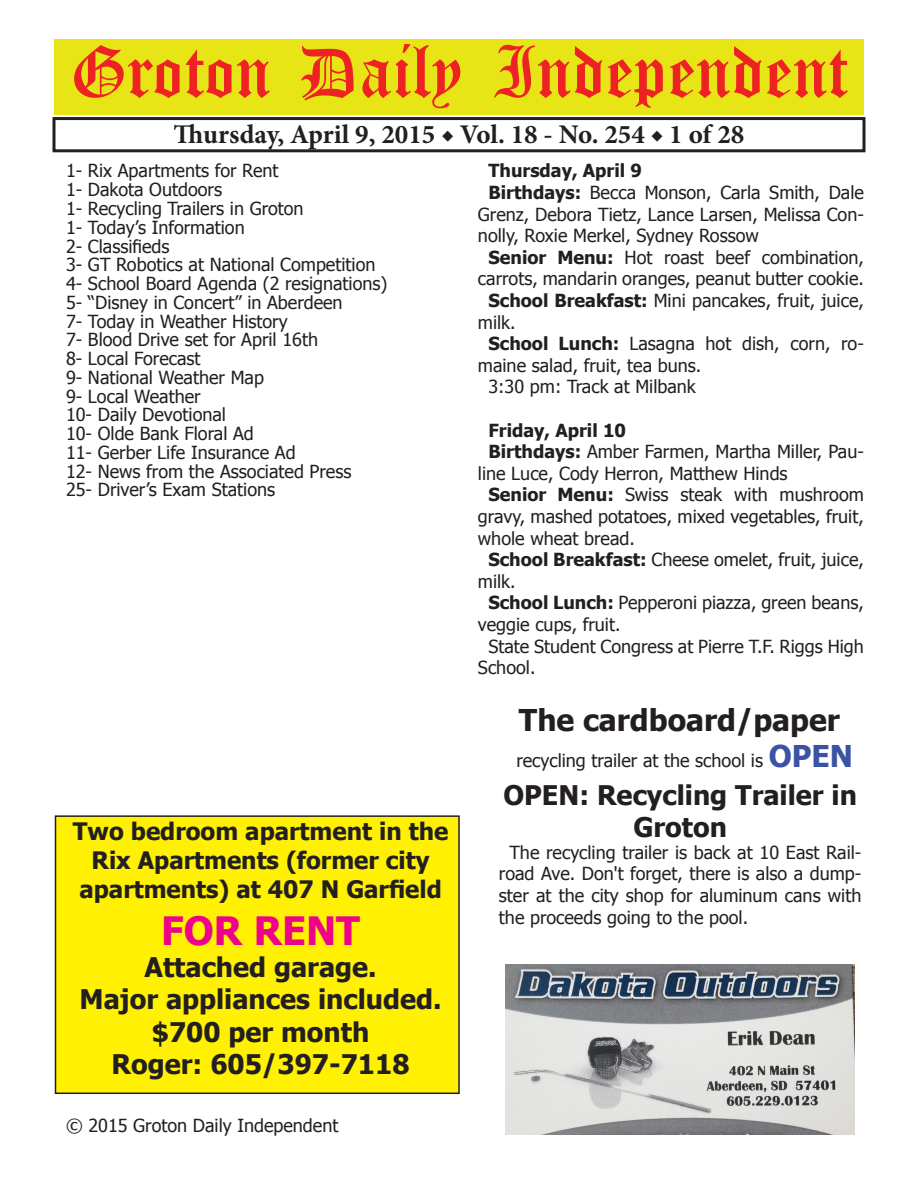
<style>
.page{position:relative;width:918px;height:1188px;background:#fff}
.page>*{position:absolute;margin:0;border:0;box-sizing:border-box;transform-origin:0 0}
.t1{font:54px "Old English Five";color:#ee2123}
.t2{font:700 39px "Tahoma";color:#ed028c}
.t3{font:700 30px "Tahoma";color:#231f20}
.t4{font:700 27px/32.4px "Tahoma";color:#231f20;text-align:center}
.t5{font:700 27px "Minion Pro";color:#231f20}
.t6{font:700 24px/28.8px "Tahoma";color:#231f20;text-align:center}
.t7{font:18px/18.8px "Tahoma";color:#231f20}
.t8{font:700 18px "Tahoma";color:#231f20}
.s1{font-weight:700}
.s2{font-weight:700;font-size:30px;color:#3a53a3}
</style>
<div class="page">
<div style="left:52px;top:117px;width:814px;height:35px;border:3px solid #231f20"></div>
<div style="left:54px;top:40px;width:810px;height:75px;background:#e7e515"></div>
<img style="left:505px;top:964px;width:349px;height:171px">
<div style="left:56px;top:816px;width:403px;height:277px;background:#fff101"></div>
<div style="left:55px;top:815px;width:405px;height:279px;border:2px solid #231f20"></div>
<h1 class="t1" style="left:70px;top:47px;width:779px">Groton Daily Independent</h1>
<h3 class="t5" style="left:174px;top:116px;width:572px">Thursday, April 9, 2015 ◆ Vol. 18 - No. 254 ◆ 1 of 28</h3>
<p class="t7" style="left:66px;top:161px;width:323px">1- Rix Apartments for Rent<br>1- Dakota Outdoors<br>1- Recycling Trailers in Groton<br>1- Today’s Information<br>2- Classifieds<br>3- GT Robotics at National Competition<br>4- School Board Agenda (2 resignations)<br>5- “Disney in Concert” in Aberdeen<br>7- Today in Weather History<br>7- Blood Drive set for April 16th<br>8- Local Forecast<br>9- National Weather Map<br>9- Local Weather<br>10- Daily Devotional<br>10- Olde Bank Floral Ad<br>11- Gerber Life Insurance Ad<br>12- News from the Associated Press<br>25- Driver’s Exam Stations</p>
<h3 class="t6" style="left:73px;top:816px;width:377px">Two bedroom apartment in the<br>Rix Apartments (former city apartments) at 407 N Garfield</h3>
<h2 class="t2" style="left:161px;top:903px;width:200px">FOR RENT</h2>
<h3 class="t4" style="left:80px;top:949px;width:363px">Attached garage.<br>Major appliances included. $700 per month<br>Roger: 605/397-7118</h3>
<p class="t7" style="left:66px;top:1115px;width:274px">© 2015 Groton Daily Independent</p>
<p class="t8" style="left:488px;top:158px;width:155px">Thursday, April 9</p>
<p class="t7" style="left:488px;top:182px;width:377px"><span class="s1">Birthdays:</span> Becca Monson, Carla Smith, Dale</p>
<p class="t7" style="left:478px;top:204px;width:388px">Grenz, Debora Tietz, Lance Larsen, Melissa Con-</p>
<p class="t7" style="left:478px;top:226px;width:282px">nolly, Roxie Merkel, Sydney Rossow</p>
<p class="t7" style="left:488px;top:247px;width:377px"><span class="s1">Senior Menu:</span> Hot roast beef combination,</p>
<p class="t7" style="left:478px;top:269px;width:388px">carrots, mandarin oranges, peanut butter cookie.</p>
<p class="t7" style="left:488px;top:290px;width:377px"><span class="s1">School Breakfast:</span> Mini pancakes, fruit, juice,</p>
<p class="t7" style="left:478px;top:312px;width:39px">milk.</p>
<p class="t7" style="left:488px;top:334px;width:377px"><span class="s1">School Lunch:</span> Lasagna hot dish, corn, ro-</p>
<p class="t7" style="left:478px;top:355px;width:225px">maine salad, fruit, tea buns.</p>
<p class="t7" style="left:488px;top:377px;width:209px">3:30 pm: Track at Milbank</p>
<p class="t8" style="left:488px;top:418px;width:139px">Friday, April 10</p>
<p class="t7" style="left:488px;top:442px;width:377px"><span class="s1">Birthdays:</span> Amber Farmen, Martha Miller, Pau-</p>
<p class="t7" style="left:478px;top:463px;width:311px">line Luce, Cody Herron, Matthew Hinds</p>
<p class="t7" style="left:488px;top:485px;width:377px"><span class="s1">Senior Menu:</span> Swiss steak with mushroom</p>
<p class="t7" style="left:478px;top:506px;width:387px">gravy, mashed potatoes, mixed vegetables, fruit,</p>
<p class="t7" style="left:478px;top:528px;width:159px">whole wheat bread.</p>
<p class="t7" style="left:488px;top:550px;width:377px"><span class="s1">School Breakfast:</span> Cheese omelet, fruit, juice,</p>
<p class="t7" style="left:478px;top:571px;width:39px">milk.</p>
<p class="t7" style="left:488px;top:593px;width:377px"><span class="s1">School Lunch:</span> Pepperoni piazza, green beans,</p>
<p class="t7" style="left:478px;top:614px;width:144px">veggie cups, fruit.</p>
<p class="t7" style="left:488px;top:636px;width:377px">State Student Congress at Pierre T.F. Riggs High</p>
<p class="t7" style="left:478px;top:658px;width:59px">School.</p>
<h3 class="t3" style="left:519px;top:699px;width:323px">The cardboard/paper</h3>
<p class="t7" style="left:516px;top:751px;width:338px">recycling trailer at the school is <span class="s2">OPEN</span></p>
<h3 class="t4" style="left:503px;top:777px;width:355px">OPEN: Recycling Trailer in<br>Groton</h3>
<p class="t7" style="left:499px;top:841px;width:364px;line-height:21.6px;text-align:justify;text-indent:11px">The recycling trailer is back at 10 East Rail&shy;road Ave. Don't forget, there is also a dump&shy;ster at the city shop for aluminum cans with the proceeds going to the pool.</p>
</div>
